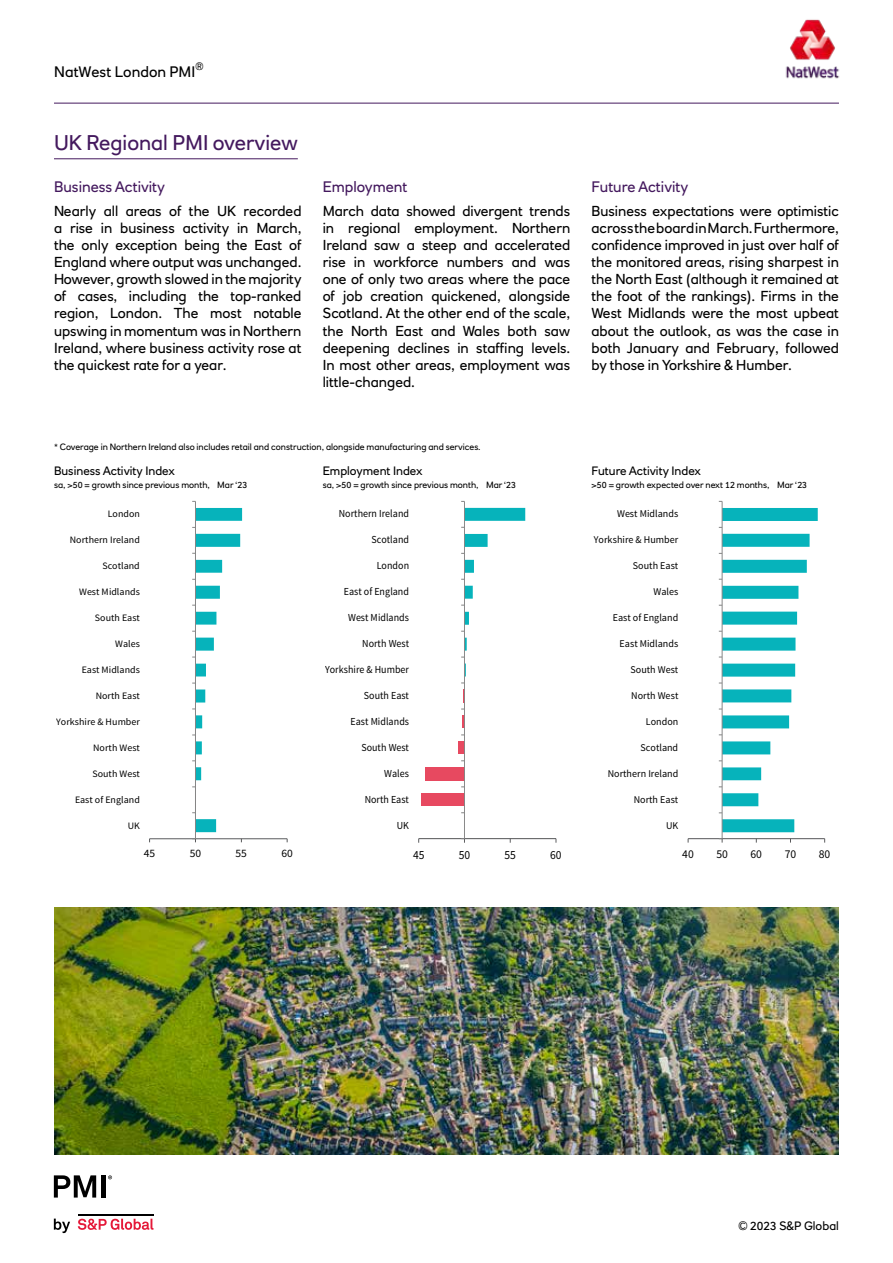
<style>
.page{position:relative;width:893px;height:1263px;background:#fff}
.page>*{position:absolute;margin:0;border:0;box-sizing:border-box;transform-origin:0 0}
.t1{font:21px "RN House Sans";color:#44195e}
.t2{font:15px "RN House Sans";color:#44195e}
.t3{font:15px "RN House Sans";letter-spacing:.005em;color:#000}
.t4{font:14.25px/17.1px "RN House Sans";color:#000;text-align:justify}
.t5{font:12.45px "Source Sans Pro";letter-spacing:-.005em;color:#000;scale:.93 1}
.t6{font:12px "RN House Sans";color:#000}
.t7{font:12px "Source Sans Pro";letter-spacing:-.005em;color:#000}
.t8{font:11.25px "Source Sans Pro";letter-spacing:-.005em;color:#000}
.t9{font:10.65px "Source Sans Pro";letter-spacing:.005em;color:#000;scale:.93 1}
.t10{font:10.5px "RN House Sans";color:#000}
.t11{font:10.35px "Source Sans Pro";letter-spacing:.005em;color:#000}
.t12{font:9.75px "Source Sans Pro";letter-spacing:.005em;color:#000}
.t13{font:9px "RN House Sans";color:#000}
</style>
<div class="page">
<hr style="left:54px;top:103px;width:785px;height:1px;background:#44195e">
<hr style="left:54px;top:1154px;width:785px;height:1px;background:#44195e">
<img style="left:785px;top:19px;width:55px;height:60px">
<svg style="left:54px;top:1218px;width:16px;height:15px"></svg>
<svg style="left:78px;top:1218px;width:75px;height:12px"></svg>
<hr style="left:78px;top:1213px;width:75px;height:2px;background:#000">
<svg style="left:54px;top:1175px;width:42px;height:22px"></svg>
<div style="left:101px;top:1175px;width:5px;height:22px;background:#000"></div>
<svg style="left:108px;top:1175px;width:4px;height:4px"></svg>
<hr style="left:54px;top:159px;width:244px;height:1px;background:#44195e">
<hr style="left:150px;top:838px;width:137px;height:1px;background:#58595b">
<hr style="left:195px;top:501px;width:1px;height:338px;background:#868686">
<svg style="left:192px;top:508px;width:50px;height:324px"></svg>
<img style="left:54px;top:908px;width:785px;height:246px">
<div style="left:421px;top:793px;width:43px;height:13px;background:#e74960"></div>
<div style="left:425px;top:767px;width:39px;height:13px;background:#e74960"></div>
<div style="left:458px;top:741px;width:6px;height:13px;background:#e74960"></div>
<hr style="left:419px;top:838px;width:137px;height:1px;background:#58595b">
<hr style="left:464px;top:501px;width:1px;height:338px;background:#868686">
<svg style="left:461px;top:709px;width:3px;height:19px"></svg>
<svg style="left:461px;top:683px;width:3px;height:19px"></svg>
<svg style="left:461px;top:508px;width:64px;height:168px"></svg>
<hr style="left:688px;top:838px;width:137px;height:1px;background:#58595b">
<hr style="left:722px;top:501px;width:1px;height:338px;background:#868686">
<svg style="left:719px;top:838px;width:4px;height:4px"></svg>
<svg style="left:719px;top:508px;width:99px;height:324px"></svg>
<p class="t10" style="left:196px;top:59px;width:10px">®</p>
<p class="t3" style="left:54px;top:63px;width:143px">NatWest London PMI</p>
<h1 class="t1" style="left:54px;top:130px;width:245px">UK Regional PMI overview</h1>
<p class="t2" style="left:54px;top:178px;width:113px">Business Activity</p>
<p class="t4" style="left:54px;top:202px;width:249px">Nearly all areas of the UK recorded a rise in business activity in March, the only exception being the East of England where output was unchanged.<br>However, growth slowed in the majority of cases, including the top-ranked region, London. The most notable upswing in momentum was in Northern Ireland, where business activity rose at the quickest rate for a year.</p>
<p class="t2" style="left:323px;top:178px;width:86px">Employment</p>
<p class="t4" style="left:323px;top:202px;width:249px">March data showed divergent trends in regional employment. Northern Ireland saw a steep and accelerated rise in workforce numbers and was one of only two areas where the pace of job creation quickened, alongside Scotland. At the other end of the scale, the North East and Wales both saw deepening declines in staffing levels.<br>In most other areas, employment was little-changed.</p>
<p class="t2" style="left:591px;top:178px;width:98px">Future Activity</p>
<p class="t4" style="left:591px;top:202px;width:249px">Business expectations were optimistic across the board in March. Furthermore, confidence improved in just over half of the monitored areas, rising sharpest in the North East (although it remained at the foot of the rankings). Firms in the West Midlands were the most upbeat about the outlook, as was the case in both January and February, followed by those in Yorkshire &amp; Humber.</p>
<p class="t13" style="left:54px;top:441px;width:428px">* Coverage in Northern Ireland also includes retail and construction, alongside manufacturing and services.</p>
<p class="t6" style="left:54px;top:463px;width:122px">Business Activity Index</p>
<p class="t13" style="left:54px;top:479px;width:195px">sa, &gt;50 = growth since previous month, Mar ‘23</p>
<p class="t6" style="left:323px;top:463px;width:101px">Employment Index</p>
<p class="t13" style="left:323px;top:479px;width:195px">sa, &gt;50 = growth since previous month, Mar ‘23</p>
<p class="t6" style="left:591px;top:463px;width:111px">Future Activity Index</p>
<p class="t13" style="left:591px;top:479px;width:217px">&gt;50 = growth expected over next 12 months, Mar ‘23</p>
<p class="t12" style="left:108px;top:508px;width:34px">London</p>
<p class="t9" style="left:339px;top:507px;width:77px">Northern Ireland</p>
<p class="t11" style="left:617px;top:507px;width:63px">West Midlands</p>
<p class="t12" style="left:70px;top:534px;width:72px">Northern Ireland</p>
<p class="t9" style="left:371px;top:533px;width:42px">Scotland</p>
<p class="t11" style="left:594px;top:533px;width:86px">Yorkshire &amp; Humber</p>
<p class="t12" style="left:102px;top:560px;width:39px">Scotland</p>
<p class="t9" style="left:377px;top:559px;width:36px">London</p>
<p class="t11" style="left:633px;top:559px;width:47px">South East</p>
<p class="t12" style="left:79px;top:586px;width:62px">West Midlands</p>
<p class="t9" style="left:344px;top:585px;width:72px">East of England</p>
<p class="t11" style="left:653px;top:585px;width:26px">Wales</p>
<p class="t12" style="left:95px;top:612px;width:46px">South East</p>
<p class="t9" style="left:348px;top:611px;width:67px">West Midlands</p>
<p class="t11" style="left:613px;top:611px;width:67px">East of England</p>
<p class="t12" style="left:115px;top:638px;width:26px">Wales</p>
<p class="t9" style="left:362px;top:637px;width:52px">North West</p>
<p class="t11" style="left:620px;top:637px;width:60px">East Midlands</p>
<p class="t12" style="left:82px;top:663px;width:60px">East Midlands</p>
<p class="t9" style="left:325px;top:663px;width:92px">Yorkshire &amp; Humber</p>
<p class="t11" style="left:630px;top:663px;width:49px">South West</p>
<p class="t12" style="left:96px;top:689px;width:46px">North East</p>
<p class="t9" style="left:364px;top:689px;width:50px">South East</p>
<p class="t11" style="left:631px;top:689px;width:49px">North West</p>
<p class="t12" style="left:56px;top:715px;width:85px">Yorkshire &amp; Humber</p>
<p class="t9" style="left:351px;top:715px;width:64px">East Midlands</p>
<p class="t11" style="left:646px;top:715px;width:34px">London</p>
<p class="t12" style="left:93px;top:741px;width:48px">North West</p>
<p class="t9" style="left:361px;top:741px;width:53px">South West</p>
<p class="t11" style="left:641px;top:741px;width:39px">Scotland</p>
<p class="t12" style="left:92px;top:767px;width:49px">South West</p>
<p class="t9" style="left:384px;top:767px;width:28px">Wales</p>
<p class="t11" style="left:608px;top:767px;width:72px">Northern Ireland</p>
<p class="t12" style="left:75px;top:793px;width:66px">East of England</p>
<p class="t9" style="left:365px;top:793px;width:49px">North East</p>
<p class="t11" style="left:634px;top:793px;width:46px">North East</p>
<p class="t12" style="left:128px;top:819px;width:14px">UK</p>
<p class="t9" style="left:397px;top:819px;width:15px">UK</p>
<p class="t11" style="left:666px;top:819px;width:14px">UK</p>
<p class="t8" style="left:144px;top:846px;width:13px">45</p>
<p class="t8" style="left:190px;top:846px;width:13px">50</p>
<p class="t8" style="left:236px;top:846px;width:13px">55</p>
<p class="t8" style="left:282px;top:846px;width:13px">60</p>
<p class="t5" style="left:413px;top:847px;width:14px">45</p>
<p class="t5" style="left:459px;top:847px;width:14px">50</p>
<p class="t5" style="left:504px;top:847px;width:14px">55</p>
<p class="t5" style="left:550px;top:847px;width:14px">60</p>
<p class="t7" style="left:682px;top:847px;width:13px">40</p>
<p class="t7" style="left:716px;top:847px;width:13px">50</p>
<p class="t7" style="left:751px;top:847px;width:13px">60</p>
<p class="t7" style="left:785px;top:847px;width:13px">70</p>
<p class="t7" style="left:819px;top:847px;width:13px">80</p>
<p class="t6" style="left:739px;top:1218px;width:102px">© 2023 S&amp;P Global</p>
</div>
